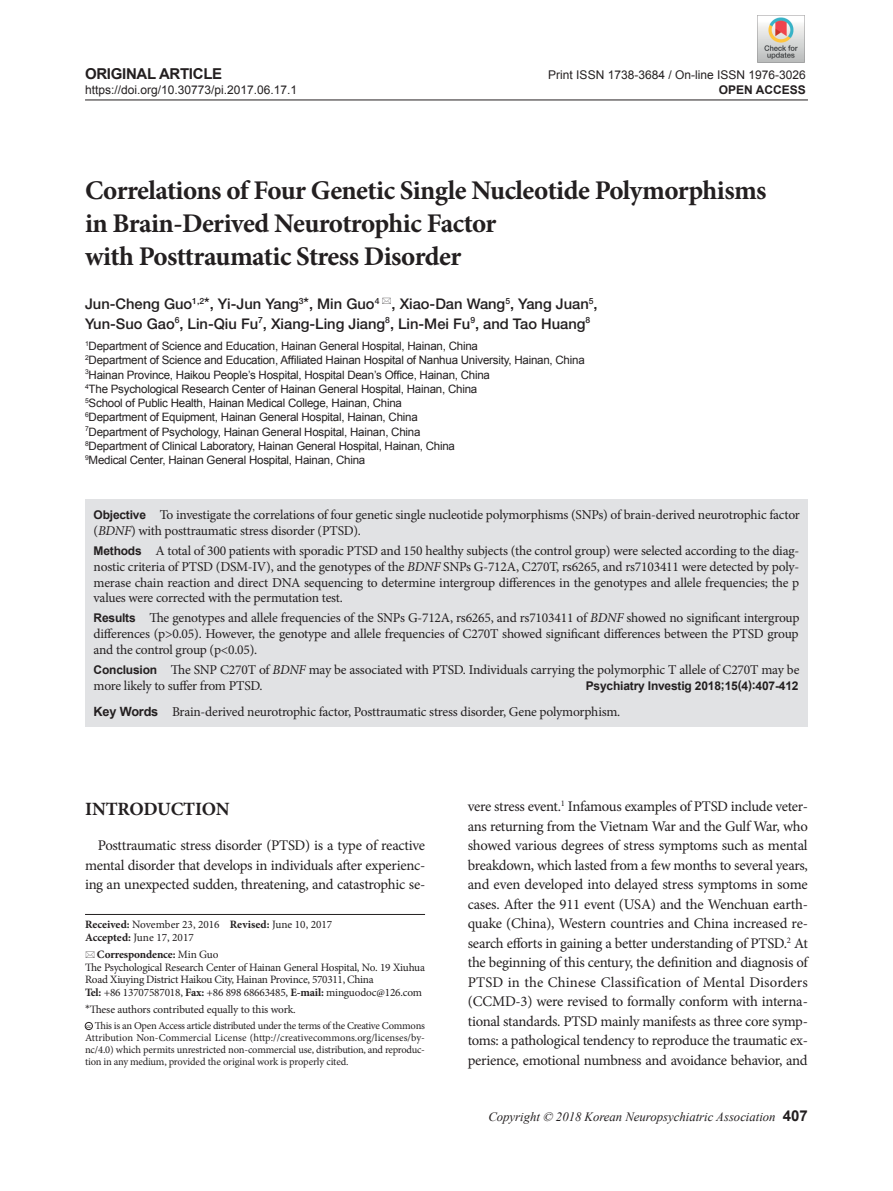
<style>
.page{position:relative;width:893px;height:1191px;background:#fff}
.page>*{position:absolute;margin:0;border:0;box-sizing:border-box;transform-origin:0 0}
.논문제목{font:700 27px/33px "Minion Pro";letter-spacing:-.02em;color:#231f20}
.큰제목{font:700 18.75px "Minion Pro";letter-spacing:-.01em;color:#231f20}
.t1{font:700 15px "Arial";letter-spacing:-.02em;color:#231f20}
.본문{font:14.7px/19.5px "Minion Pro";letter-spacing:-.02em;color:#231f20;text-align:justify}
.이름{font:500 14.7px/19.5px "Helvetica Neue LT Std";color:#231f20}
.초록{font:13.5px/15.8px "Minion Pro";letter-spacing:-.015em;color:#231f20}
.t2{font:italic 12.75px "Times New Roman";color:#231f20}
.t3{font:12px "Arial";color:#231f20}
.초록-2{font:700 12px "Arial";letter-spacing:-.015em;color:#231f20}
.소속{font:11.55px "Arial";letter-spacing:-.02em;color:#231f20}
.교신저자{font:11.25px/12.8px "Minion Pro";letter-spacing:-.02em;color:#231f20}
.날짜{font:11.25px "Minion Pro";color:#231f20}
.교신저자-2{font:700 11.25px "Minion Pro";letter-spacing:-.01em;color:#231f20}
.날짜-2{font:10.5px/12px "Minion Pro";letter-spacing:-.015em;color:#231f20;text-align:justify}
.t4{font:6.6px "Minion Pro";color:#231f20}
.s1{font-family:"Arial";font-weight:700;font-size:12px}
.s2{font-family:"Arial";font-weight:700;font-size:12.75px;color:#e1e2e4}
.s3{font-style:italic}
.s4{font-family:"Arial";font-weight:700;font-size:12.75px}
.s5{font-weight:700}
.s6{font-weight:400}
.s7{font-family:"Century Gothic"}
.s8{font-family:"Arial";font-weight:700;font-style:normal;font-size:15px}
</style>
<div class="page">
<hr style="left:85px;top:100px;width:723px;height:1px;background:#231f20">
<div style="left:85px;top:500px;width:723px;height:227px;background:#e1e2e4"></div>
<hr style="left:85px;top:914px;width:340px;height:1px;background:#231f20">
<div style="left:85px;top:1022px;width:8px;height:7px;border:1px solid #231f20;border-radius:50%"></div>
<img style="left:758px;top:17px;width:46px;height:46px">
<p class="t1" style="left:85px;top:64px;width:139px">ORIGINAL ARTICLE</p>
<p class="t3" style="left:85px;top:82px;width:214px">https://doi.org/10.30773/pi.2017.06.17.1</p>
<p class="t3" style="left:548px;top:67px;width:259px">Print ISSN 1738-3684 / On-line ISSN 1976-3026</p>
<p class="초록-2" style="left:719px;top:82px;width:88px">OPEN ACCESS</p>
<p class="논문제목" style="left:85px;top:173px;width:683px">Correlations of Four Genetic Single Nucleotide Polymorphisms in Brain-Derived Neurotrophic Factor<br>with Posttraumatic Stress Disorder</p>
<p class="이름" style="left:85px;top:294px;width:514px">Jun-Cheng Guo<sup>1,2</sup>*, Yi-Jun Yang<sup>3</sup>*, Min Guo<sup>4</sup> , Xiao-Dan Wang<sup>5</sup>, Yang Juan<sup>5</sup>,<br>Yun-Suo Gao<sup>6</sup>, Lin-Qiu Fu<sup>7</sup>, Xiang-Ling Jiang<sup>8</sup>, Lin-Mei Fu<sup>9</sup>, and Tao Huang<sup>8</sup></p>
<p class="소속" style="left:85px;top:338px;width:394px"><sup>1</sup>Department of Science and Education, Hainan General Hospital, Hainan, China</p>
<p class="소속" style="left:85px;top:353px;width:501px"><sup>2</sup>Department of Science and Education, Affiliated Hainan Hospital of Nanhua University, Hainan, China</p>
<p class="소속" style="left:85px;top:367px;width:406px"><sup>3</sup>Hainan Province, Haikou People’s Hospital, Hospital Dean’s Office, Hainan, China</p>
<p class="소속" style="left:85px;top:381px;width:394px"><sup>4</sup>The Psychological Research Center of Hainan General Hospital, Hainan, China</p>
<p class="소속" style="left:85px;top:395px;width:318px"><sup>5</sup>School of Public Health, Hainan Medical College, Hainan, China</p>
<p class="소속" style="left:85px;top:410px;width:334px"><sup>6</sup>Department of Equipment, Hainan General Hospital, Hainan, China</p>
<p class="소속" style="left:85px;top:424px;width:337px"><sup>7</sup>Department of Psychology, Hainan General Hospital, Hainan, China</p>
<p class="소속" style="left:85px;top:438px;width:371px"><sup>8</sup>Department of Clinical Laboratory, Hainan General Hospital, Hainan, China</p>
<p class="소속" style="left:85px;top:452px;width:282px"><sup>9</sup>Medical Center, Hainan General Hospital, Hainan, China</p>
<p class="초록" style="left:94px;top:507px;width:708px"><span class="s1">Objective</span><span class="s2">aa</span>To investigate the correlations of four genetic single nucleotide polymorphisms (SNPs) of brain-derived neurotrophic factor (<span class="s3">BDNF</span>) with posttraumatic stress disorder (PTSD).</p>
<p class="초록" style="left:94px;top:543px;width:707px;text-align:justify"><span class="s1">Methods</span><span class="s2">aa</span>A total of 300 patients with sporadic PTSD and 150 healthy subjects (the control group) were selected according to the diag&shy;nostic criteria of PTSD (DSM-IV), and the genotypes of the <span class="s3">BDNF</span> SNPs G-712A, C270T, rs6265, and rs7103411 were detected by poly&shy;merase chain reaction and direct DNA sequencing to determine intergroup differences in the genotypes and allele frequencies; the p values were corrected with the permutation test.</p>
<p class="초록" style="left:94px;top:610px;width:707px;text-align:justify"><span class="s1">Results</span><span class="s2">aa</span>The genotypes and allele frequencies of the SNPs G-712A, rs6265, and rs7103411 of <span class="s3">BDNF</span> showed no significant intergroup differences (p&gt;0.05). However, the genotype and allele frequencies of C270T showed significant differences between the PTSD group and the control group (p&lt;0.05).</p>
<p class="초록" style="left:94px;top:662px;width:707px"><span class="s1">Conclusion</span><span class="s2">aa</span>The SNP C270T of <span class="s3">BDNF</span> may be associated with PTSD. Individuals carrying the polymorphic T allele of C270T may be more likely to suffer from PTSD.</p>
<p class="초록-2" style="left:586px;top:677px;width:214px">Psychiatry Investig 2018;15(4):407-412</p>
<p class="초록" style="left:94px;top:704px;width:528px"><span class="s4">Key Words</span><span class="s2">aa</span>Brain-derived neurotrophic factor, Posttraumatic stress disorder, Gene polymorphism.</p>
<p class="큰제목" style="left:85px;top:795px;width:146px">INTRODUCTION</p>
<p class="본문" style="left:85px;top:836px;width:342px;text-indent:13px">Posttraumatic stress disorder (PTSD) is a type of reactive mental disorder that develops in individuals after experienc&shy;ing an unexpected sudden, threatening, and catastrophic se-</p>
<p class="날짜" style="left:85px;top:917px;width:249px"><span class="s5">Received:</span> November 23, 2016 <span class="s5">Revised:</span> June 10, 2017</p>
<p class="날짜" style="left:85px;top:929px;width:110px"><span class="s5">Accepted:</span> June 17, 2017</p>
<p class="교신저자-2" style="left:97px;top:946px;width:123px">Correspondence: <span class="s6">Min Guo</span></p>
<p class="교신저자" style="left:85px;top:960px;width:341px">The Psychological Research Center of Hainan General Hospital, No. 19 Xiuhua<br>Road Xiuying District Haikou City, Hainan Province, 570311, China</p>
<p class="교신저자" style="left:85px;top:986px;width:339px"><span class="s5">Tel:</span> +86 13707587018, <span class="s5">Fax:</span> +86 898 68663485, <span class="s5">E-mail:</span> minguodoc@126.com</p>
<p class="교신저자" style="left:85px;top:1003px;width:212px"><span class="s7">*</span>These authors contributed equally to this work.</p>
<p class="t4" style="left:86px;top:1021px;width:7px">cc</p>
<p class="날짜-2" style="left:85px;top:1020px;width:341px;text-indent:10px">This is an Open Access article distributed under the terms of the Creative Commons Attribution Non-Commercial License (http://creativecommons.org/licenses/by&shy;nc/4.0) which permits unrestricted non-commercial use, distribution, and reproduc&shy;tion in any medium, provided the original work is properly cited.</p>
<p class="본문" style="left:468px;top:797px;width:342px">vere stress event.<sup>1</sup> Infamous examples of PTSD include veter&shy;ans returning from the Vietnam War and the Gulf War, who showed various degrees of stress symptoms such as mental breakdown, which lasted from a few months to several years, and even developed into delayed stress symptoms in some cases. After the 911 event (USA) and the Wenchuan earth&shy;quake (China), Western countries and China increased re&shy;search efforts in gaining a better understanding of PTSD.<sup>2</sup> At the beginning of this century, the definition and diagnosis of PTSD in the Chinese Classification of Mental Disorders (CCMD-3) were revised to formally conform with interna&shy;tional standards. PTSD mainly manifests as three core symp&shy;toms: a pathological tendency to reproduce the traumatic ex&shy;perience, emotional numbness and avoidance behavior, and</p>
<p class="t2" style="left:488px;top:1107px;width:321px">Copyright © 2018 Korean Neuropsychiatric Association <span class="s8">407</span></p>
</div>
